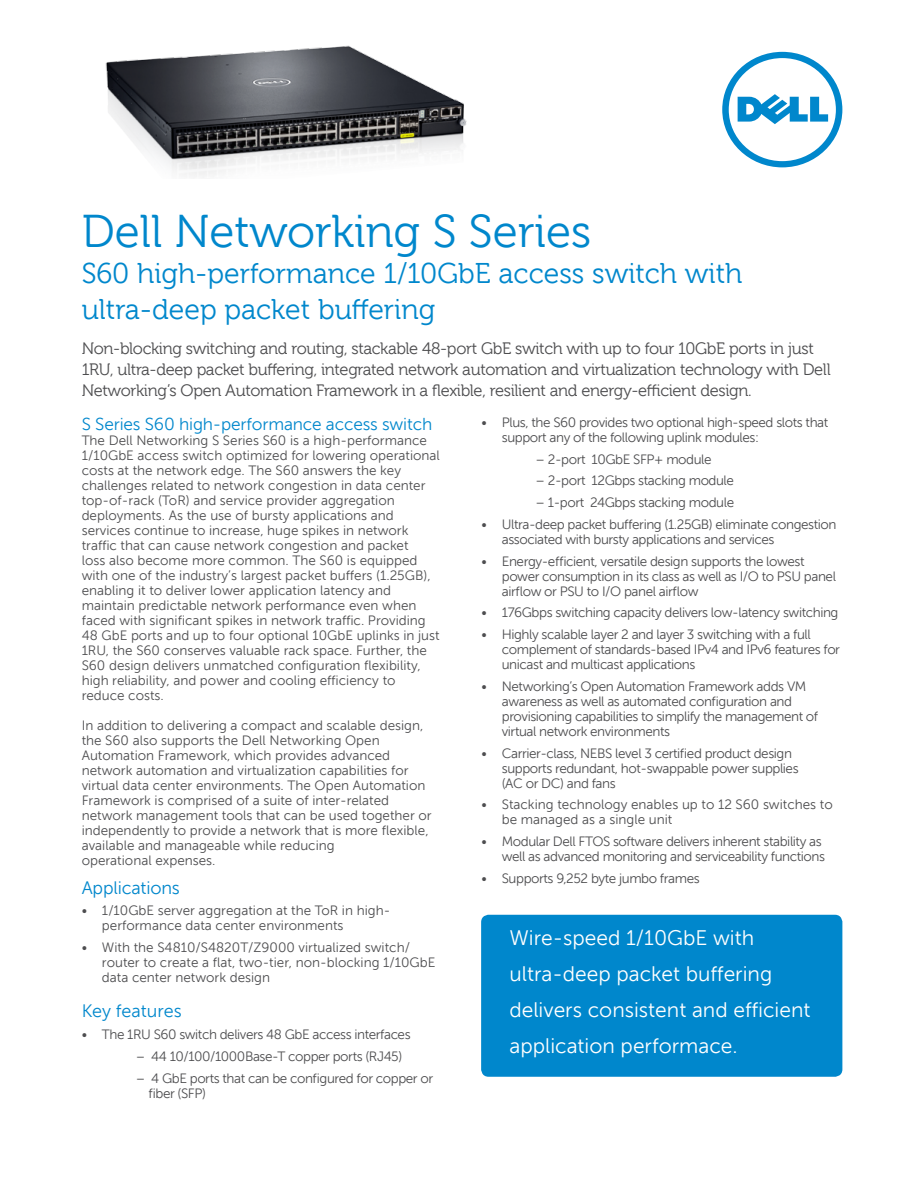
<style>
.page{position:relative;width:918px;height:1188px;background:#fff}
.page>*{position:absolute;margin:0;border:0;box-sizing:border-box;transform-origin:0 0}
.t1{font:45.9px "Museo For Dell";color:#0087cc}
.t2{font:28.5px/36px "Museo For Dell";color:#0087cc}
.t3{font:21px/36px "Museo Sans For Dell";color:#fff}
.t4{font:18px "Museo Sans For Dell";letter-spacing:-.01em;color:#0087cc}
.t5{font:17.25px "Museo Sans For Dell";letter-spacing:-.01em;color:#0087cc}
.t6{font:16.5px/21px "Museo For Dell";letter-spacing:-.02em;color:#4d4d4f}
.t7{font:13.5px/15px "Museo Sans For Dell";color:#4d4d4f}
.t8{font:13.5px/15px "Museo Sans For Dell";letter-spacing:-.03em;color:#4d4d4f}
</style>
<div class="page">
<div style="left:481px;top:915px;width:361px;height:162px;background:#0087cc;border-radius:7px"></div>
<img style="left:105px;top:45px;width:362px;height:133px">
<svg style="left:722px;top:52px;width:120px;height:115px"></svg>
<h1 class="t1" style="left:82px;top:207px;width:511px">Dell Networking S Series</h1>
<h2 class="t2" style="left:82px;top:256px;width:662px">S60 high-performance 1/10GbE access switch with ultra-deep packet buffering</h2>
<p class="t6" style="left:82px;top:338px;width:751px">Non-blocking switching and routing, stackable 48-port GbE switch with up to four 10GbE ports in just<br>1RU, ultra-deep packet buffering, integrated network automation and virtualization technology with Dell<br>Networking’s Open Automation Framework in a flexible, resilient and energy-efficient design.</p>
<p class="t5" style="left:82px;top:415px;width:352px">S Series S60 high-performance access switch</p>
<p class="t7" style="left:82px;top:433px;width:360px">The Dell Networking S Series S60 is a high-performance 1/10GbE access switch optimized for lowering operational costs at the network edge. The S60 answers the key challenges related to network congestion in data center top-of-rack (ToR) and service provider aggregation deployments. As the use of bursty applications and services continue to increase, huge spikes in network traffic that can cause network congestion and packet<br>loss also become more common. The S60 is equipped with one of the industry’s largest packet buffers (1.25GB), enabling it to deliver lower application latency and maintain predictable network performance even when faced with significant spikes in network traffic. Providing 48 GbE ports and up to four optional 10GbE uplinks in just 1RU, the S60 conserves valuable rack space. Further, the S60 design delivers unmatched configuration flexibility, high reliability, and power and cooling efficiency to reduce costs.</p>
<p class="t7" style="left:82px;top:718px;width:352px">In addition to delivering a compact and scalable design, the S60 also supports the Dell Networking Open Automation Framework, which provides advanced network automation and virtualization capabilities for virtual data center environments. The Open Automation Framework is comprised of a suite of inter-related network management tools that can be used together or independently to provide a network that is more flexible, available and manageable while reducing<br>operational expenses.</p>
<h3 class="t4" style="left:82px;top:878px;width:100px">Applications</h3>
<p class="t7" style="left:102px;top:903px;width:290px;text-indent:-20px">• 1/10GbE server aggregation at the ToR in high&shy;performance data center environments</p>
<p class="t7" style="left:102px;top:940px;width:335px;text-indent:-20px">• With the S4810/S4820T/Z9000 virtualized switch/ router to create a flat, two-tier, non-blocking 1/10GbE data center network design</p>
<h3 class="t4" style="left:82px;top:1001px;width:102px">Key features</h3>
<p class="t8" style="left:82px;top:1027px;width:330px">• The 1RU S60 switch delivers 48 GbE access interfaces</p>
<p class="t8" style="left:136px;top:1049px;width:268px">– 44 10/100/1000Base-T copper ports (RJ45)</p>
<p class="t8" style="left:148px;top:1071px;width:286px;text-indent:-13px">– 4 GbE ports that can be configured for copper or fiber (SFP)</p>
<p class="t8" style="left:502px;top:415px;width:328px;text-indent:-20px">• Plus, the S60 provides two optional high-speed slots that support any of the following uplink modules:</p>
<p class="t8" style="left:536px;top:452px;width:178px">– 2-port 10GbE SFP+ module</p>
<p class="t8" style="left:536px;top:473px;width:200px">– 2-port 12Gbps stacking module</p>
<p class="t8" style="left:536px;top:495px;width:200px">– 1-port 24Gbps stacking module</p>
<p class="t8" style="left:502px;top:517px;width:336px;text-indent:-20px">• Ultra-deep packet buffering (1.25GB) eliminate congestion associated with bursty applications and services</p>
<p class="t8" style="left:502px;top:554px;width:336px;text-indent:-20px">• Energy-efficient, versatile design supports the lowest power consumption in its class as well as I/O to PSU panel airflow or PSU to I/O panel airflow</p>
<p class="t8" style="left:482px;top:605px;width:358px">• 176Gbps switching capacity delivers low-latency switching</p>
<p class="t8" style="left:502px;top:627px;width:340px;text-indent:-20px">• Highly scalable layer 2 and layer 3 switching with a full complement of standards-based IPv4 and IPv6 features for unicast and multicast applications</p>
<p class="t8" style="left:502px;top:679px;width:318px;text-indent:-20px">• Networking’s Open Automation Framework adds VM awareness as well as automated configuration and provisioning capabilities to simplify the management of virtual network environments</p>
<p class="t8" style="left:502px;top:746px;width:298px;text-indent:-20px">• Carrier-class, NEBS level 3 certified product design supports redundant, hot-swappable power supplies (AC or DC) and fans</p>
<p class="t7" style="left:502px;top:797px;width:333px;text-indent:-20px">• Stacking technology enables up to 12 S60 switches to be managed as a single unit</p>
<p class="t8" style="left:482px;top:834px;width:345px;text-align:right">• Modular Dell FTOS software delivers inherent stability as well as advanced monitoring and serviceability functions</p>
<p class="t8" style="left:482px;top:871px;width:220px">• Supports 9,252 byte jumbo frames</p>
<h3 class="t3" style="left:509px;top:919px;width:303px">Wire-speed 1/10GbE with ultra-deep packet buffering delivers consistent and efficient application performace.</h3>
</div>
